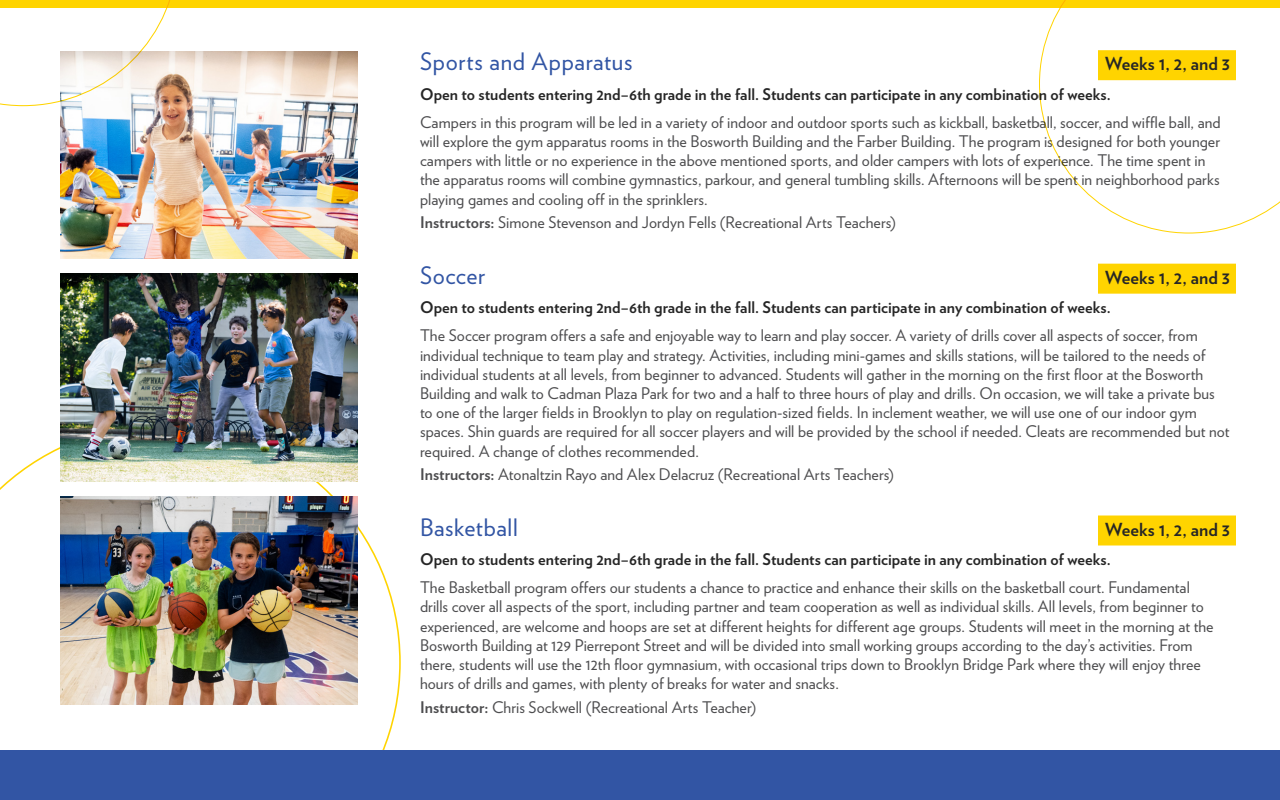
<style>
.page{position:relative;width:1280px;height:800px;background:#fff}
.page>*{position:absolute;margin:0;border:0;box-sizing:border-box;transform-origin:0 0}
.t1{font:24px "Verlag";letter-spacing:.025em;color:#3255a4}
.t2{font:700 18px "Verlag";letter-spacing:.005em;color:#262626}
.t3{font:16px/19.2px "Verlag";color:#4d4d4f}
.t4{font:700 16px "Verlag";color:#262626}
.s1{font-weight:700}
</style>
<div class="page">
<svg style="left:0;top:424px;width:401px;height:326px"></svg>
<div style="left:0;top:750px;width:1280px;height:50px;background:#3255a4"></div>
<div style="left:1098px;top:264px;width:138px;height:30px;background:#ffd400"></div>
<div style="left:1098px;top:516px;width:138px;height:30px;background:#ffd400"></div>
<img style="left:60px;top:51px;width:297px;height:208px">
<img style="left:60px;top:274px;width:297px;height:208px">
<img style="left:60px;top:497px;width:297px;height:207px">
<div style="left:0;top:0;width:1280px;height:8px;background:#ffd400"></div>
<svg style="left:1039px;top:0;width:241px;height:234px"></svg>
<svg style="left:0;top:0;width:178px;height:106px"></svg>
<h1 class="t1" style="left:420px;top:44px;width:214px">Sports and Apparatus</h1>
<p class="t2" style="left:1105px;top:50px;width:126px">Weeks 1, 2, and 3</p>
<p class="t4" style="left:420px;top:81px;width:692px">Open to students entering 2nd–6th grade in the fall. Students can participate in any combination of weeks.</p>
<p class="t3" style="left:420px;top:112px;width:802px">Campers in this program will be led in a variety of indoor and outdoor sports such as kickball, basketball, soccer, and wiffle ball, and will explore the gym apparatus rooms in the Bosworth Building and the Farber Building. The program is designed for both younger campers with little or no experience in the above mentioned sports, and older campers with lots of experience. The time spent in the apparatus rooms will combine gymnastics, parkour, and general tumbling skills. Afternoons will be spent in neighborhood parks playing games and cooling off in the sprinklers.</p>
<p class="t3" style="left:420px;top:212px;width:477px"><span class="s1">Instructors:</span> Simone Stevenson and Jordyn Fells (Recreational Arts Teachers)</p>
<h1 class="t1" style="left:420px;top:257px;width:67px">Soccer</h1>
<p class="t2" style="left:1105px;top:263px;width:126px">Weeks 1, 2, and 3</p>
<p class="t4" style="left:420px;top:295px;width:692px">Open to students entering 2nd–6th grade in the fall. Students can participate in any combination of weeks.</p>
<p class="t3" style="left:420px;top:325px;width:811px">The Soccer program offers a safe and enjoyable way to learn and play soccer. A variety of drills cover all aspects of soccer, from individual technique to team play and strategy. Activities, including mini-games and skills stations, will be tailored to the needs of individual students at all levels, from beginner to advanced. Students will gather in the morning on the first floor at the Bosworth Building and walk to Cadman Plaza Park for two and a half to three hours of play and drills. On occasion, we will take a private bus to one of the larger fields in Brooklyn to play on regulation-sized fields. In inclement weather, we will use one of our indoor gym spaces. Shin guards are required for all soccer players and will be provided by the school if needed. Cleats are recommended but not required. A change of clothes recommended.</p>
<p class="t3" style="left:420px;top:464px;width:475px"><span class="s1">Instructors:</span> Atonaltzin Rayo and Alex Delacruz (Recreational Arts Teachers)</p>
<h1 class="t1" style="left:420px;top:509px;width:99px">Basketball</h1>
<p class="t2" style="left:1105px;top:515px;width:126px">Weeks 1, 2, and 3</p>
<p class="t4" style="left:420px;top:547px;width:692px">Open to students entering 2nd–6th grade in the fall. Students can participate in any combination of weeks.</p>
<p class="t3" style="left:420px;top:577px;width:795px">The Basketball program offers our students a chance to practice and enhance their skills on the basketball court. Fundamental drills cover all aspects of the sport, including partner and team cooperation as well as individual skills. All levels, from beginner to experienced, are welcome and hoops are set at different heights for different age groups. Students will meet in the morning at the Bosworth Building at 129 Pierrepont Street and will be divided into small working groups according to the day’s activities. From there, students will use the 12th floor gymnasium, with occasional trips down to Brooklyn Bridge Park where they will enjoy three hours of drills and games, with plenty of breaks for water and snacks.</p>
<p class="t3" style="left:420px;top:697px;width:338px"><span class="s1">Instructor:</span> Chris Sockwell (Recreational Arts Teacher)</p>
</div>
